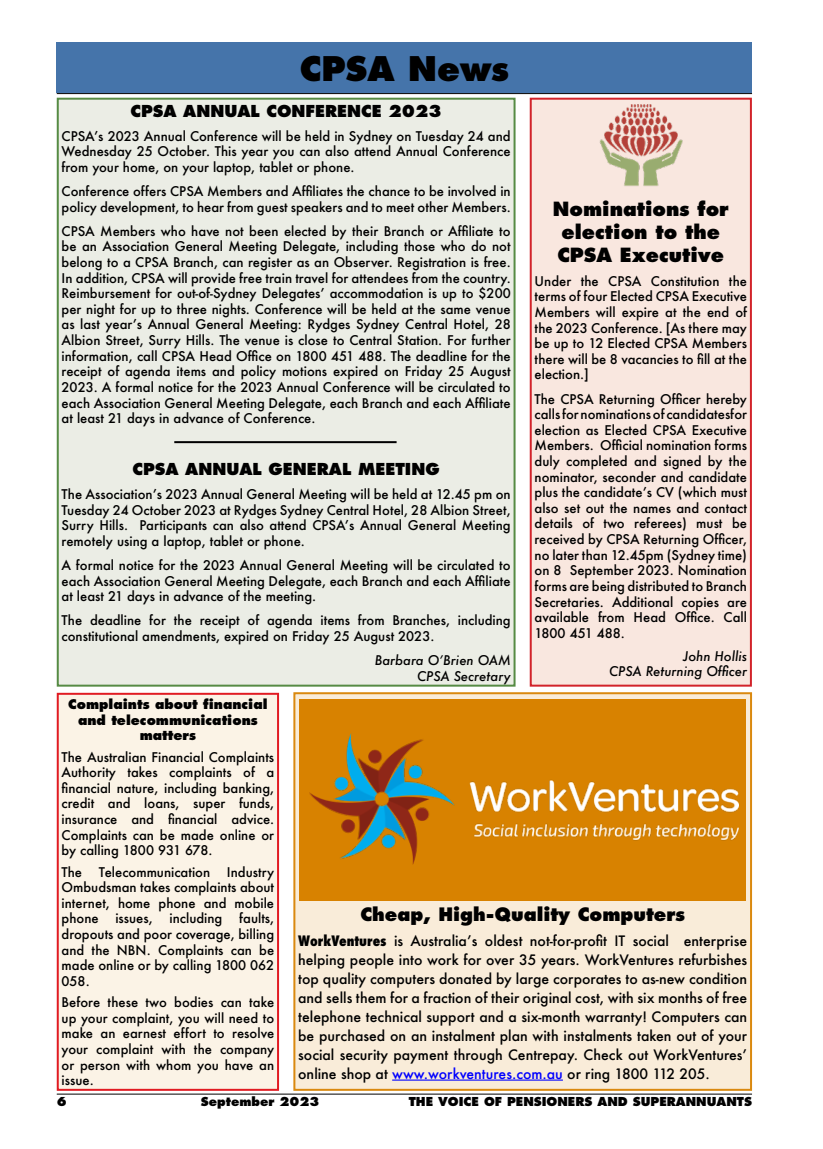
<style>
.page{position:relative;width:823px;height:1149px;background:#fff}
.page>*{position:absolute;margin:0;border:0;box-sizing:border-box;transform-origin:0 0}
.t1{font:800 33px "Futura";color:#000}
.t2{font:800 19px/22.8px "Futura";color:#000}
.t3{font:800 18px "Futura";color:#000}
.t4{font:800 16px "Futura";color:#000}
.t5{font:500 14px/19px "Futura";color:#000;text-align:justify}
.t6{font:500 13px/15.6px "Futura";color:#000;text-align:justify}
.t7{font:italic 500 13px/15.6px "Futura";color:#000;text-align:right}
.t8{font:800 13px/15.6px "Futura";color:#000;text-align:center}
.t9{font:800 12px "Futura";color:#000}
.s1{font-weight:800;font-stretch:condensed}
.s2{color:#00f}
</style>
<div class="page">
<hr style="left:57px;top:1093px;width:694px;height:1px;background:#000">
<hr style="left:57px;top:93px;width:694px;height:1px;background:#000">
<div style="left:57px;top:43px;width:694px;height:50px;background:#4574aa"></div>
<div style="left:58px;top:99px;width:456px;height:586px;background:#ebede5"></div>
<div style="left:57px;top:98px;width:458px;height:588px;border:2px solid #568b44"></div>
<hr style="left:174px;top:441px;width:222px;height:2px;background:#000">
<div style="left:530px;top:99px;width:220px;height:586px;background:#f9e7df"></div>
<div style="left:529px;top:98px;width:222px;height:588px;border:2px solid #d2232a"></div>
<img style="left:599px;top:104px;width:84px;height:82px">
<div style="left:294px;top:693px;width:456px;height:396px;background:#f9ecd9"></div>
<hr style="left:392px;top:1079px;width:170px;height:1px;background:#00f">
<div style="left:293px;top:692px;width:458px;height:398px;border:2px solid #da890f"></div>
<div style="left:299px;top:698px;width:446px;height:202px;background:#d88200"></div>
<img style="left:310px;top:733px;width:428px;height:131px">
<div style="left:58px;top:693px;width:220px;height:396px;background:#fbf3e6"></div>
<div style="left:57px;top:692px;width:222px;height:398px;border:2px solid #e11b22"></div>
<h1 class="t1" style="left:299px;top:49px;width:211px">CPSA News</h1>
<p class="t4" style="left:130px;top:101px;width:312px">CPSA ANNUAL CONFERENCE 2023</p>
<p class="t6" style="left:62px;top:128px;width:450px">CPSA’s 2023 Annual Conference will be held in Sydney on Tuesday 24 and Wednesday 25 October. This year you can also attend Annual Conference from your home, on your laptop, tablet or phone.</p>
<p class="t6" style="left:62px;top:183px;width:450px">Conference offers CPSA Members and Affiliates the chance to be involved in policy development, to hear from guest speakers and to meet other Members.</p>
<p class="t6" style="left:62px;top:223px;width:450px">CPSA Members who have not been elected by their Branch or Affiliate to be an Association General Meeting Delegate, including those who do not belong to a CPSA Branch, can register as an Observer. Registration is free.<br>In addition, CPSA will provide free train travel for attendees from the country.<br>Reimbursement for out-of-Sydney Delegates’ accommodation is up to $200 per night for up to three nights. Conference will be held at the same venue as last year’s Annual General Meeting: Rydges Sydney Central Hotel, 28<br>Albion Street, Surry Hills. The venue is close to Central Station. For further information, call CPSA Head Office on 1800 451 488. The deadline for the receipt of agenda items and policy motions expired on Friday 25 August 2023. A formal notice for the 2023 Annual Conference will be circulated to each Association General Meeting Delegate, each Branch and each Affiliate at least 21 days in advance of Conference.</p>
<p class="t4" style="left:133px;top:459px;width:308px">CPSA ANNUAL GENERAL MEETING</p>
<p class="t6" style="left:62px;top:486px;width:450px">The Association’s 2023 Annual General Meeting will be held at 12.45 pm on Tuesday 24 October 2023 at Rydges Sydney Central Hotel, 28 Albion Street, Surry Hills. Participants can also attend CPSA’s Annual General Meeting remotely using a laptop, tablet or phone.</p>
<p class="t6" style="left:62px;top:557px;width:450px">A formal notice for the 2023 Annual General Meeting will be circulated to each Association General Meeting Delegate, each Branch and each Affiliate at least 21 days in advance of the meeting.</p>
<p class="t6" style="left:62px;top:612px;width:450px">The deadline for the receipt of agenda items from Branches, including constitutional amendments, expired on Friday 25 August 2023.</p>
<p class="t7" style="left:374px;top:652px;width:137px">Barbara O’Brien OAM<br>CPSA Secretary</p>
<h2 class="t2" style="left:552px;top:197px;width:177px">Nominations for election to the<br>CPSA Executive</h2>
<p class="t6" style="left:534px;top:273px;width:214px">Under the CPSA Constitution the terms of four Elected CPSA Executive Members will expire at the end of the 2023 Conference. [As there may be up to 12 Elected CPSA Members there will be 8 vacancies to fill at the election.]</p>
<p class="t6" style="left:534px;top:390px;width:214px">The CPSA Returning Officer hereby calls for nominations of candidatesfor election as Elected CPSA Executive Members. Official nomination forms duly completed and signed by the nominator, seconder and candidate plus the candidate’s CV (which must also set out the names and contact details of two referees) must be received by CPSA Returning Officer, no later than 12.45pm (Sydney time) on 8 September 2023. Nomination forms are being distributed to Branch Secretaries. Additional copies are available from Head Office. Call 1800 451 488.</p>
<p class="t7" style="left:608px;top:648px;width:139px;line-height:15px">John Hollis<br>CPSA Returning Officer</p>
<p class="t8" style="left:68px;top:696px;width:201px">Complaints about financial and telecommunications matters</p>
<p class="t6" style="left:62px;top:748px;width:214px">The Australian Financial Complaints Authority takes complaints of a financial nature, including banking, credit and loans, super funds, insurance and financial advice.<br>Complaints can be made online or by calling 1800 931 678.</p>
<p class="t6" style="left:62px;top:863px;width:22px">The</p>
<p class="t6" style="left:99px;top:863px;width:113px">Telecommunication</p>
<p class="t6" style="left:62px;top:863px;width:214px;text-indent:165px">Industry Ombudsman takes complaints about internet, home phone and mobile phone</p>
<p class="t6" style="left:62px;top:910px;width:214px;text-indent:177px">faults, dropouts and poor coverage, billing and the NBN. Complaints can be made online or by calling 1800 062<br>058.</p>
<p class="t6" style="left:62px;top:993px;width:214px">Before these two bodies can take up your complaint, you will need to make an earnest effort to resolve your complaint with the company or person with whom you have an issue.</p>
<p class="t6" style="left:115px;top:910px;width:39px">issues,</p>
<p class="t6" style="left:169px;top:910px;width:54px">including</p>
<h3 class="t3" style="left:360px;top:902px;width:326px">Cheap, High-Quality Computers</h3>
<p class="t5" style="left:298px;top:930px;width:450px"><span class="s1">WorkVentures</span> is Australia’s oldest not-for-profit IT social enterprise helping people into work for over 35 years. WorkVentures refurbishes top quality computers donated by large corporates to as-new condition and sells them for a fraction of their original cost, with six months of free telephone technical support and a six-month warranty! Computers can be purchased on an instalment plan with instalments taken out of your social security payment through Centrepay. Check out WorkVentures’ online shop at <span class="s2">www.workventures.com.au</span> or ring 1800 112 205.</p>
<p class="t9" style="left:57px;top:1094px;width:11px">6</p>
<p class="t9" style="left:201px;top:1094px;width:120px">September 2023</p>
<p class="t9" style="left:408px;top:1094px;width:344px">THE VOICE OF PENSIONERS AND SUPERANNUANTS</p>
</div>
